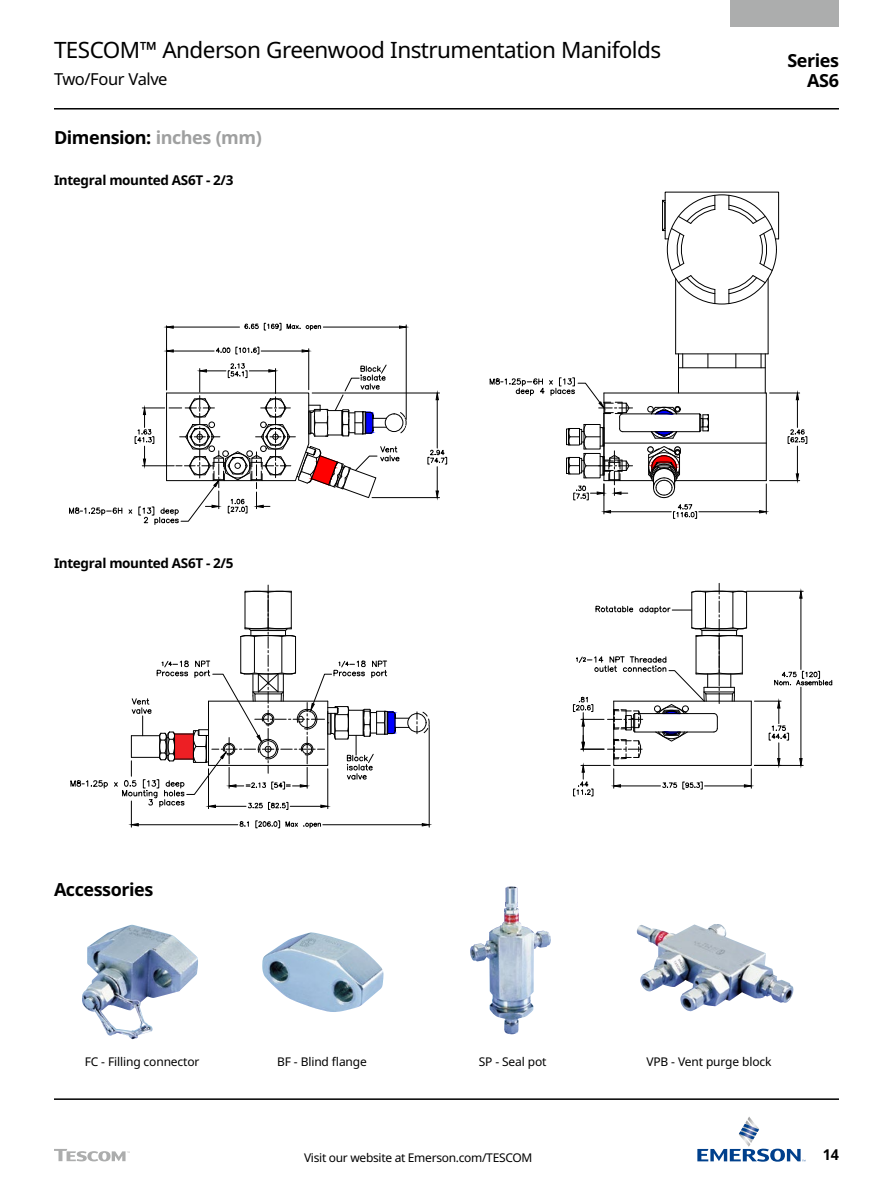
<style>
.page{position:relative;width:893px;height:1187px;background:#fff}
.page>*{position:absolute;margin:0;border:0;box-sizing:border-box;transform-origin:0 0}
.t1{font:22.5px "Noto Sans";letter-spacing:-.025em;color:#000}
.t2{font:700 18px/19.5px "Noto Sans";letter-spacing:-.025em;color:#000;text-align:right}
.t3{font:16.5px "Noto Sans";letter-spacing:-.025em;color:#000}
.t4{font:700 15px "Noto Sans";color:#000;scale:.95 1}
.t5{font:700 13.5px "Noto Sans";letter-spacing:-.025em;color:#000}
.Image_Annotation_Big{font:12px "Noto Sans";letter-spacing:-.01em;color:#000}
.s1{color:#9fa0a0}
</style>
<div class="page">
<div style="left:731px;top:0;width:108px;height:26px;background:#acadad"></div>
<hr style="left:54px;top:108px;width:785px;height:1px;background:#000">
<svg style="left:54px;top:1149px;width:76px;height:12px"></svg>
<svg style="left:697px;top:1116px;width:108px;height:45px"></svg>
<hr style="left:54px;top:1098px;width:785px;height:1px;background:#000">
<hr style="left:308px;top:349px;width:1px;height:40px;background:#000">
<hr style="left:173px;top:350px;width:41px;height:1px;background:#000">
<hr style="left:261px;top:350px;width:41px;height:1px;background:#000">
<svg style="left:167px;top:349px;width:7px;height:4px"></svg>
<svg style="left:301px;top:349px;width:8px;height:4px"></svg>
<svg style="left:216px;top:346px;width:43px;height:8px"></svg>
<hr style="left:166px;top:326px;width:1px;height:64px;background:#000">
<hr style="left:406px;top:325px;width:1px;height:94px;background:#000">
<hr style="left:173px;top:327px;width:67px;height:1px;background:#000">
<hr style="left:323px;top:327px;width:76px;height:1px;background:#000">
<svg style="left:166px;top:325px;width:8px;height:4px"></svg>
<svg style="left:399px;top:325px;width:8px;height:4px"></svg>
<svg style="left:244px;top:322px;width:77px;height:8px"></svg>
<hr style="left:312px;top:392px;width:127px;height:1px;background:#000">
<hr style="left:372px;top:497px;width:67px;height:1px;background:#000">
<hr style="left:437px;top:400px;width:1px;height:48px;background:#000">
<svg style="left:435px;top:392px;width:4px;height:8px"></svg>
<svg style="left:428px;top:448px;width:19px;height:50px"></svg>
<svg style="left:69px;top:362px;width:338px;height:162px"></svg>
<hr style="left:604px;top:442px;width:162px;height:1px;background:#000">
<svg style="left:650px;top:432px;width:28px;height:7px"></svg>
<hr style="left:623px;top:413px;width:77px;height:1px;background:#000">
<hr style="left:623px;top:431px;width:77px;height:1px;background:#000">
<svg style="left:699px;top:413px;width:10px;height:20px"></svg>
<div style="left:647px;top:406px;width:7px;height:6px;border:1px solid #000;border-radius:50%"></div>
<div style="left:674px;top:406px;width:7px;height:6px;border:1px solid #000;border-radius:50%"></div>
<svg style="left:650px;top:406px;width:30px;height:9px"></svg>
<hr style="left:766px;top:393px;width:1px;height:87px;background:#000">
<svg style="left:708px;top:354px;width:1px;height:13px"></svg>
<svg style="left:735px;top:354px;width:1px;height:13px"></svg>
<svg style="left:761px;top:354px;width:1px;height:13px"></svg>
<svg style="left:682px;top:354px;width:1px;height:13px"></svg>
<hr style="left:675px;top:278px;width:1px;height:76px;background:#000">
<hr style="left:678px;top:354px;width:1px;height:39px;background:#000">
<hr style="left:765px;top:354px;width:1px;height:39px;background:#000">
<hr style="left:676px;top:353px;width:92px;height:1px;background:#000">
<hr style="left:678px;top:367px;width:87px;height:1px;background:#000">
<hr style="left:768px;top:278px;width:1px;height:76px;background:#000">
<svg style="left:728px;top:196px;width:51px;height:108px"></svg>
<svg style="left:662px;top:195px;width:54px;height:109px"></svg>
<hr style="left:604px;top:484px;width:1px;height:30px;background:#000">
<hr style="left:766px;top:484px;width:1px;height:30px;background:#000">
<hr style="left:610px;top:511px;width:61px;height:1px;background:#000">
<hr style="left:699px;top:511px;width:60px;height:1px;background:#000">
<svg style="left:603px;top:510px;width:8px;height:3px"></svg>
<svg style="left:759px;top:510px;width:8px;height:3px"></svg>
<svg style="left:647px;top:446px;width:50px;height:72px"></svg>
<hr style="left:604px;top:392px;width:162px;height:1px;background:#000">
<hr style="left:604px;top:480px;width:49px;height:1px;background:#000">
<hr style="left:675px;top:480px;width:91px;height:1px;background:#000">
<hr style="left:770px;top:392px;width:30px;height:1px;background:#000">
<hr style="left:770px;top:480px;width:30px;height:1px;background:#000">
<svg style="left:788px;top:392px;width:19px;height:89px"></svg>
<svg style="left:489px;top:377px;width:143px;height:123px"></svg>
<div style="left:407px;top:713px;width:19px;height:19px;border:1px solid #000;border-radius:50%"></div>
<svg style="left:417px;top:711px;width:13px;height:22px"></svg>
<hr style="left:429px;top:725px;width:1px;height:102px;background:#000">
<hr style="left:323px;top:824px;width:99px;height:1px;background:#000">
<svg style="left:421px;top:822px;width:9px;height:4px"></svg>
<svg style="left:573px;top:583px;width:260px;height:213px"></svg>
<div style="left:682px;top:705px;width:7px;height:7px;border:1px solid #000;border-radius:50%"></div>
<div style="left:654px;top:705px;width:7px;height:7px;border:1px solid #000;border-radius:50%"></div>
<svg style="left:70px;top:585px;width:339px;height:243px"></svg>
<img style="left:82px;top:924px;width:116px;height:115px">
<img style="left:262px;top:932px;width:121px;height:79px">
<img style="left:470px;top:886px;width:81px;height:148px">
<img style="left:637px;top:924px;width:156px;height:87px">
<h1 class="t1" style="left:54px;top:37px;width:609px">TESCOM™ Anderson Greenwood Instrumentation Manifolds</h1>
<h3 class="t3" style="left:54px;top:70px;width:115px">Two/Four Valve</h3>
<p class="t2" style="left:54px;top:128px;width:209px">Dimension: <span class="s1">inches (mm)</span></p>
<p class="t5" style="left:54px;top:172px;width:181px">Integral mounted AS6T - 2/3</p>
<h2 class="t2" style="left:787px;top:51px;width:53px">Series<br>AS6</h2>
<p class="t5" style="left:54px;top:555px;width:181px">Integral mounted AS6T - 2/5</p>
<p class="t2" style="left:54px;top:879px;width:101px">Accessories</p>
<p class="Image_Annotation_Big" style="left:85px;top:1054px;width:116px">FC - Filling connector</p>
<p class="Image_Annotation_Big" style="left:277px;top:1054px;width:91px">BF - Blind flange</p>
<p class="Image_Annotation_Big" style="left:479px;top:1054px;width:69px">SP - Seal pot</p>
<p class="Image_Annotation_Big" style="left:646px;top:1054px;width:127px">VPB - Vent purge block</p>
<p class="Image_Annotation_Big" style="left:304px;top:1150px;width:230px">Visit our website at Emerson.com/TESCOM</p>
<p class="t4" style="left:823px;top:1146px;width:19px">14</p>
</div>
